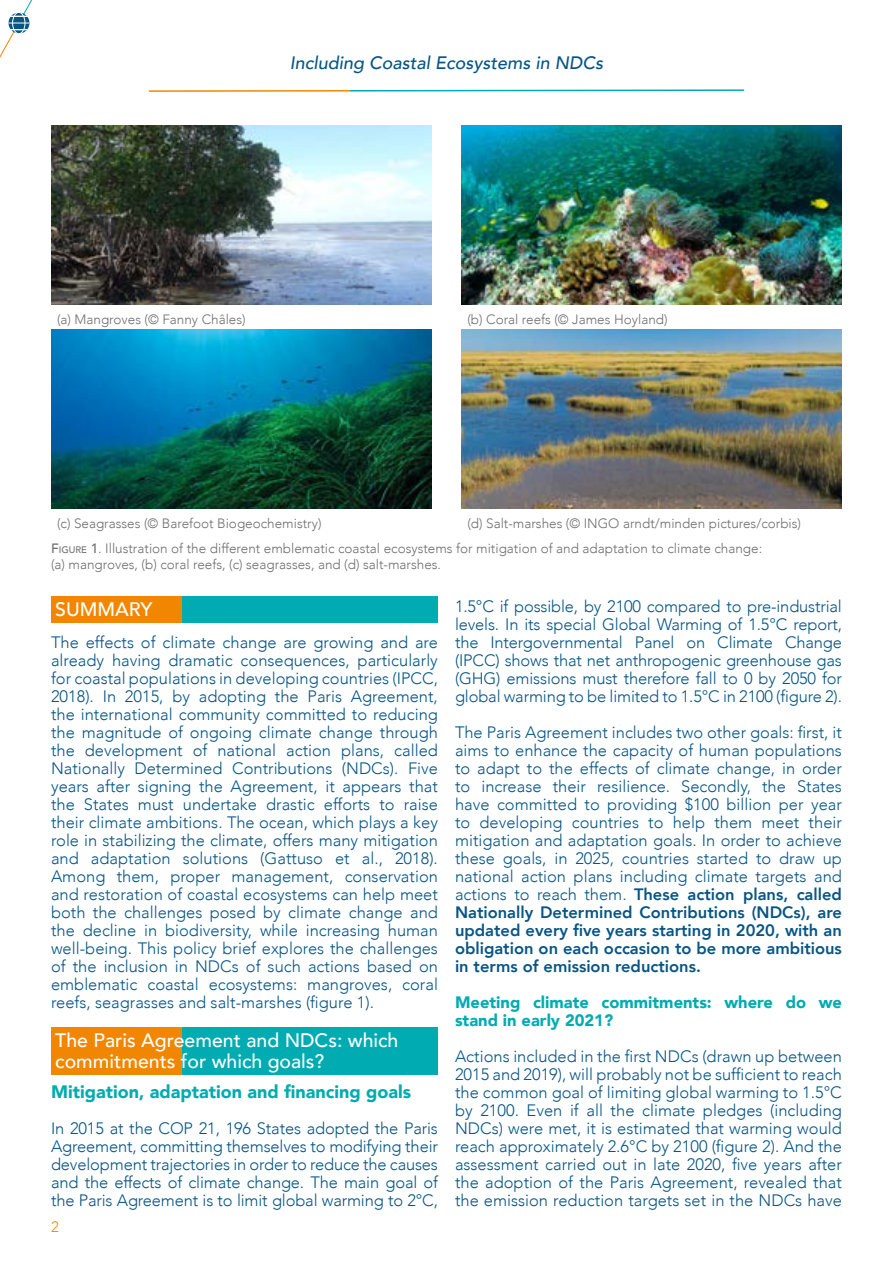
<style>
.page{position:relative;width:893px;height:1263px;background:#fff}
.page>*{position:absolute;margin:0;border:0;box-sizing:border-box;transform-origin:0 0}
.t1{font:500 19.5px/21px "Avenir";color:#fff}
.t2{font:900 18px "Avenir";color:#00acb1}
.t3{font:italic 500 18px "Avenir";color:#075585}
.t4{font:300 16.5px/18px "Avenir";color:#075585;text-align:justify}
.t5{font:900 16.5px/18px "Avenir";color:#00acb1}
.t6{font:300 15px "Avenir";color:#f18700}
.t7{font:300 13.5px/25.2px "Avenir";color:#706f6f}
.s1{font-weight:500}
.s2{font-weight:500;font-size:9.45px}
.s3{font-weight:800}
</style>
<div class="page">
<svg style="left:148px;top:89px;width:597px;height:3px"></svg>
<svg style="left:0;top:0;width:32px;height:58px"></svg>
<img style="left:51px;top:125px;width:381px;height:179px">
<img style="left:461px;top:125px;width:381px;height:179px">
<img style="left:51px;top:330px;width:381px;height:178px">
<img style="left:461px;top:330px;width:381px;height:178px">
<svg style="left:51px;top:596px;width:387px;height:26px;background:#519e75"></svg>
<svg style="left:51px;top:1028px;width:387px;height:46px;background:#519e75"></svg>
<p class="t3" style="left:290px;top:52px;width:315px">Including Coastal Ecosystems in NDCs</p>
<p class="t7" style="left:57px;top:306px;width:190px">(a) Mangroves (© Fanny Châles)</p>
<p class="t7" style="left:467px;top:306px;width:202px">(b) Coral reefs (© James Hoyland)</p>
<p class="t7" style="left:57px;top:510px;width:266px">(c) Seagrasses (© Barefoot Biogeochemistry)</p>
<p class="t7" style="left:51px;top:510px;width:752px;text-indent:416px">(d) Salt-marshes (© INGO arndt/minden pictures/corbis)<br><span class="s1">F</span><span class="s2">IGURE</span> <span class="s1">1</span>. Illustration of the different emblematic coastal ecosystems for mitigation of and adaptation to climate change:</p>
<p class="t7" style="left:51px;top:552px;width:392px">(a) mangroves, (b) coral reefs, (c) seagrasses, and (d) salt-marshes.</p>
<p class="t1" style="left:55px;top:597px;width:99px">SUMMARY</p>
<p class="t4" style="left:51px;top:633px;width:388px">The effects of climate change are growing and are already having dramatic consequences, particularly for coastal populations in developing countries (IPCC, 2018). In 2015, by adopting the Paris Agreement, the international community committed to reducing the magnitude of ongoing climate change through the development of national action plans, called Nationally Determined Contributions (NDCs). Five years after signing the Agreement, it appears that the States must undertake drastic efforts to raise their climate ambitions. The ocean, which plays a key role in stabilizing the climate, offers many mitigation and adaptation solutions (Gattuso et al., 2018).<br>Among them, proper management, conservation and restoration of coastal ecosystems can help meet both the challenges posed by climate change and the decline in biodiversity, while increasing human well-being. This policy brief explores the challenges of the inclusion in NDCs of such actions based on emblematic coastal ecosystems: mangroves, coral reefs, seagrasses and salt-marshes (figure 1).</p>
<p class="t1" style="left:55px;top:1029px;width:345px">The Paris Agreement and NDCs: which commitments for which goals?</p>
<p class="t2" style="left:51px;top:1076px;width:361px">Mitigation, adaptation and financing goals</p>
<p class="t4" style="left:51px;top:1119px;width:388px">In 2015 at the COP 21, 196 States adopted the Paris Agreement, committing themselves to modifying their development trajectories in order to reduce the causes and the effects of climate change. The main goal of the Paris Agreement is to limit global warming to 2°C,</p>
<p class="t4" style="left:455px;top:597px;width:388px">1.5°C if possible, by 2100 compared to pre-industrial levels. In its special Global Warming of 1.5°C report, the Intergovernmental Panel on Climate Change (IPCC) shows that net anthropogenic greenhouse gas (GHG) emissions must therefore fall to 0 by 2050 for global warming to be limited to 1.5°C in 2100 (figure 2).</p>
<p class="t4" style="left:455px;top:723px;width:388px">The Paris Agreement includes two other goals: first, it aims to enhance the capacity of human populations to adapt to the effects of climate change, in order to increase their resilience. Secondly, the States have committed to providing $100 billion per year to developing countries to help them meet their mitigation and adaptation goals. In order to achieve these goals, in 2025, countries started to draw up national action plans including climate targets and actions to reach them. <span class="s3">These action plans, called Nationally Determined Contributions (NDCs), are updated every five years starting in 2020, with an obligation on each occasion to be more ambitious in terms of emission reductions.</span></p>
<p class="t5" style="left:455px;top:993px;width:388px">Meeting climate commitments: where do we stand in early 2021?</p>
<p class="t4" style="left:455px;top:1047px;width:388px">Actions included in the first NDCs (drawn up between 2015 and 2019), will probably not be sufficient to reach the common goal of limiting global warming to 1.5°C by 2100. Even if all the climate pledges (including NDCs) were met, it is estimated that warming would reach approximately 2.6°C by 2100 (figure 2). And the assessment carried out in late 2020, five years after the adoption of the Paris Agreement, revealed that the emission reduction targets set in the NDCs have</p>
<p class="t6" style="left:51px;top:1218px;width:9px">2</p>
</div>
